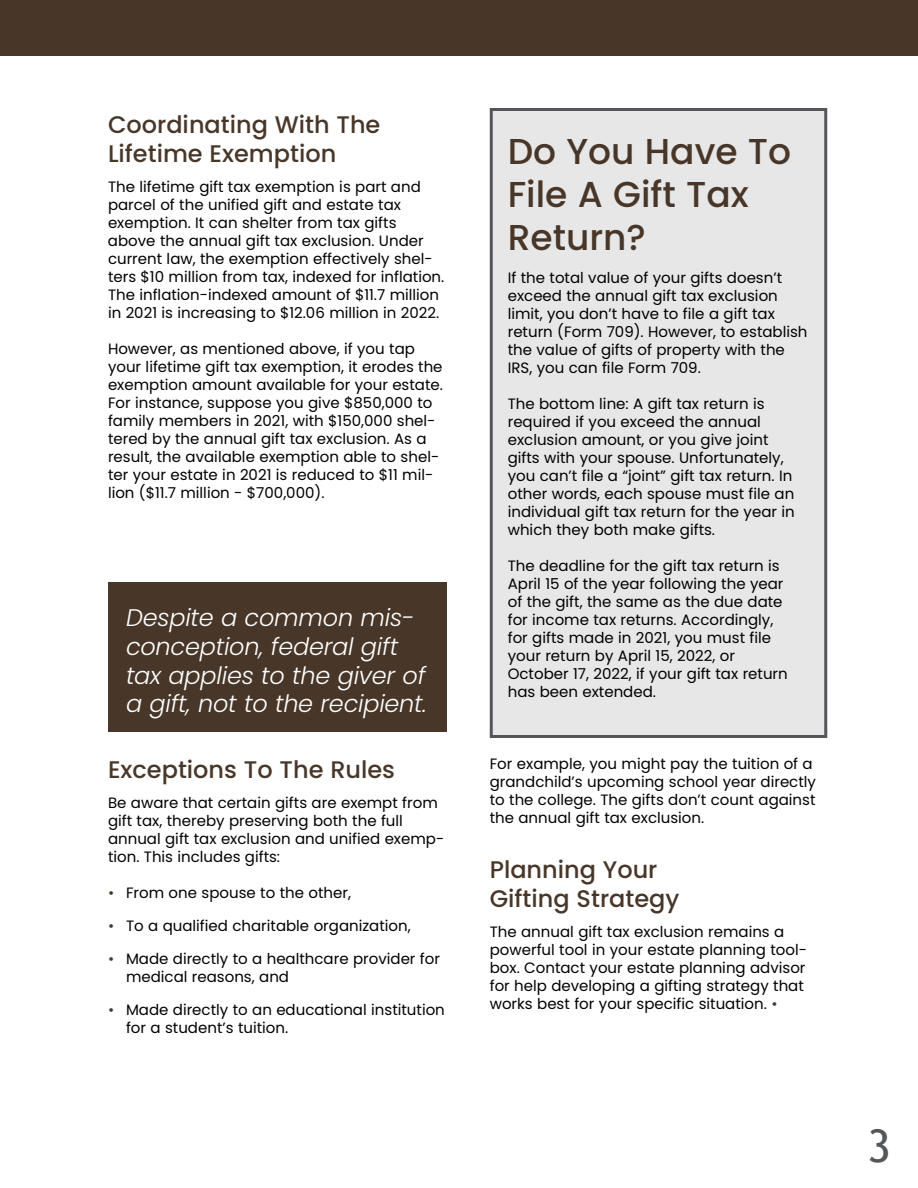
<style>
.page{position:relative;width:918px;height:1188px;background:#fff}
.page>*{position:absolute;margin:0;border:0;box-sizing:border-box;transform-origin:0 0}
.t1{font:45px "Trebuchet MS";color:#54565a}
.t2{font:500 36px/43.2px "Poppins";color:#483729}
.t3{font:italic 300 24px/28.8px "Poppins";letter-spacing:-.01em;color:#fff}
.t4{font:500 24px/28.5px "Poppins";color:#483729}
.t5{font:15px/18px "Poppins";color:#000}
.s1{color:#483729}
</style>
<div class="page">
<div style="left:0;top:0;width:918px;height:55px;background:#483729"></div>
<div style="left:491px;top:110px;width:335px;height:626px;background:#e7e7e8"></div>
<div style="left:490px;top:108px;width:337px;height:630px;border:3px solid #54565a"></div>
<div style="left:108px;top:582px;width:338px;height:149px;background:#483729"></div>
<h3 class="t4" style="left:108px;top:111px;width:274px">Coordinating With The<br>Lifetime Exemption</h3>
<p class="t5" style="left:108px;top:178px;width:338px">The lifetime gift tax exemption is part and parcel of the unified gift and estate tax exemption. It can shelter from tax gifts above the annual gift tax exclusion. Under current law, the exemption effectively shel&shy;ters $10 million from tax, indexed for inflation.<br>The inflation-indexed amount of $11.7 million in 2021 is increasing to $12.06 million in 2022.</p>
<p class="t5" style="left:108px;top:340px;width:336px">However, as mentioned above, if you tap your lifetime gift tax exemption, it erodes the exemption amount available for your estate.<br>For instance, suppose you give $850,000 to family members in 2021, with $150,000 shel&shy;tered by the annual gift tax exclusion. As a result, the available exemption able to shel&shy;ter your estate in 2021 is reduced to $11 mil&shy;lion ($11.7 million - $700,000).</p>
<h3 class="t3" style="left:126px;top:603px;width:302px">Despite a common mis&shy;conception, federal gift tax applies to the giver of a gift, not to the recipient.</h3>
<h3 class="t4" style="left:108px;top:756px;width:289px">Exceptions To The Rules</h3>
<p class="t5" style="left:108px;top:794px;width:338px">Be aware that certain gifts are exempt from gift tax, thereby preserving both the full annual gift tax exclusion and unified exemp&shy;tion. This includes gifts:</p>
<p class="t5" style="left:108px;top:884px;width:245px"><span class="s1">•</span> From one spouse to the other,</p>
<p class="t5" style="left:108px;top:917px;width:304px"><span class="s1">•</span> To a qualified charitable organization,</p>
<p class="t5" style="left:126px;top:950px;width:316px;text-indent:-18px"><span class="s1">•</span> Made directly to a healthcare provider for medical reasons, and</p>
<p class="t5" style="left:126px;top:1001px;width:320px;text-indent:-18px"><span class="s1">•</span> Made directly to an educational institution for a student’s tuition.</p>
<h2 class="t2" style="left:508px;top:130px;width:285px">Do You Have To<br>File A Gift Tax<br>Return?</h2>
<p class="t5" style="left:508px;top:269px;width:301px">If the total value of your gifts doesn’t exceed the annual gift tax exclusion limit, you don’t have to file a gift tax return (Form 709). However, to establish the value of gifts of property with the IRS, you can file Form 709.</p>
<p class="t5" style="left:508px;top:395px;width:289px">The bottom line: A gift tax return is required if you exceed the annual exclusion amount, or you give joint gifts with your spouse. Unfortunately, you can’t file a “joint” gift tax return. In other words, each spouse must file an individual gift tax return for the year in which they both make gifts.</p>
<p class="t5" style="left:508px;top:557px;width:282px">The deadline for the gift tax return is April 15 of the year following the year of the gift, the same as the due date for income tax returns. Accordingly, for gifts made in 2021, you must file your return by April 15, 2022, or October 17, 2022, if your gift tax return has been extended.</p>
<p class="t5" style="left:490px;top:755px;width:328px">For example, you might pay the tuition of a grandchild’s upcoming school year directly to the college. The gifts don’t count against the annual gift tax exclusion.</p>
<h3 class="t4" style="left:490px;top:856px;width:191px">Planning Your<br>Gifting Strategy</h3>
<p class="t5" style="left:490px;top:923px;width:319px">The annual gift tax exclusion remains a powerful tool in your estate planning tool&shy;box. Contact your estate planning advisor for help developing a gifting strategy that works best for your specific situation. <span class="s1">•</span></p>
<h1 class="t1" style="left:868px;top:1119px;width:25px">3</h1>
</div>
